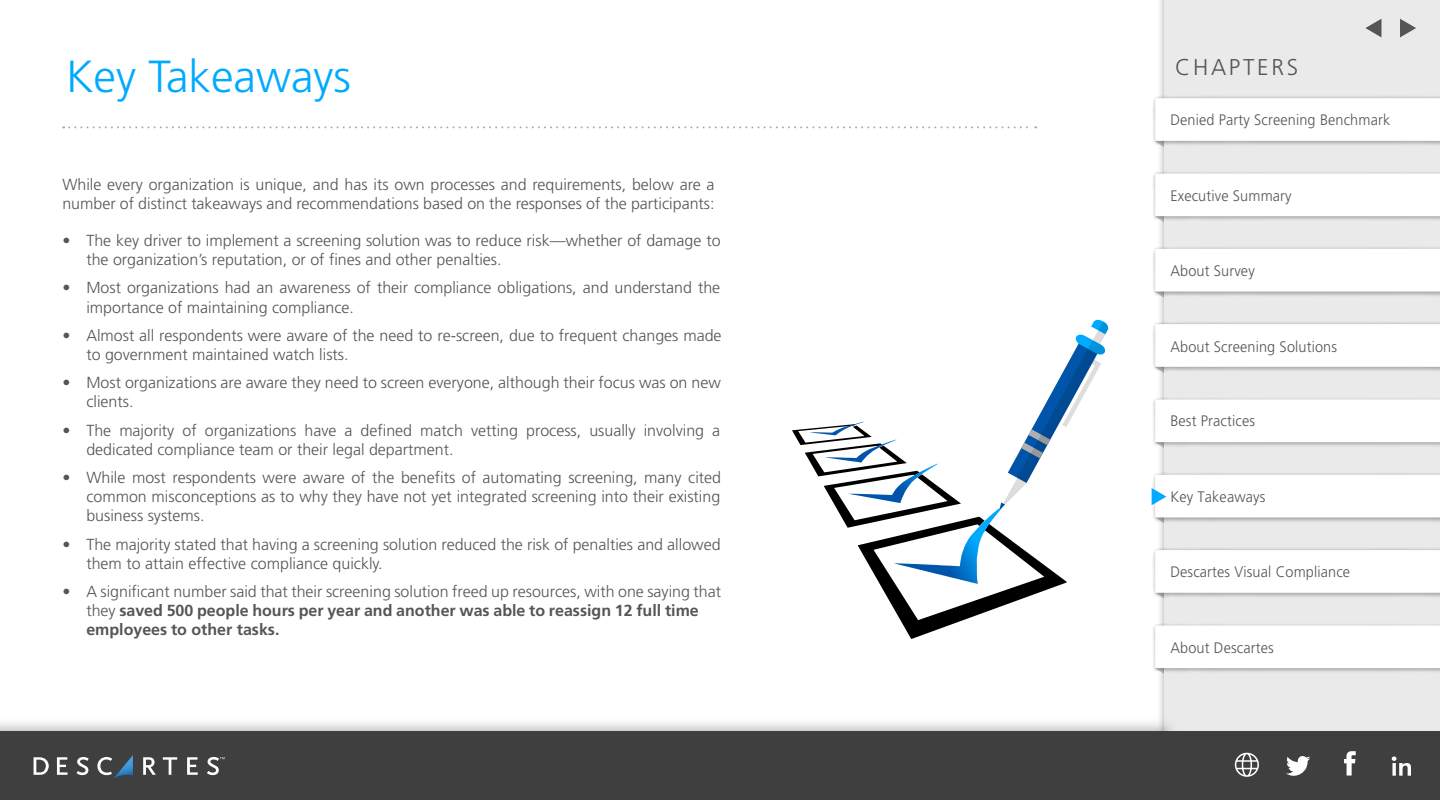
<style>
.page{position:relative;width:1440px;height:800px;background:#fff}
.page>*{position:absolute;margin:0;border:0;box-sizing:border-box;transform-origin:0 0}
.t1{font:300 45px "Frutiger LT Std";color:#0af}
.t2{font:300 22.8px "Frutiger LT Std";letter-spacing:.12em;color:#555}
.t3{font:300 16px/19.2px "Frutiger LT Std";color:#555}
.t4{font:300 15.2px "Frutiger LT Std";letter-spacing:.01em;color:#555;scale:.95 1}
.s1{font-weight:700}
</style>
<div class="page">
<svg style="left:1160px;top:0;width:5px;height:714px"></svg>
<div style="left:1165px;top:0;width:275px;height:800px;background:#eaeaea"></div>
<img style="left:1153px;top:95px;width:287px;height:48px">
<svg style="left:1155px;top:98px;width:285px;height:67px"></svg>
<img style="left:1153px;top:246px;width:287px;height:48px">
<svg style="left:1155px;top:249px;width:285px;height:66px"></svg>
<img style="left:1153px;top:171px;width:287px;height:47px">
<svg style="left:1155px;top:173px;width:285px;height:66px"></svg>
<img style="left:1153px;top:321px;width:287px;height:48px">
<svg style="left:1155px;top:324px;width:285px;height:66px"></svg>
<img style="left:1153px;top:397px;width:287px;height:47px">
<svg style="left:1155px;top:399px;width:285px;height:67px"></svg>
<img style="left:1153px;top:546px;width:287px;height:49px">
<svg style="left:1155px;top:550px;width:285px;height:66px"></svg>
<img style="left:1153px;top:623px;width:287px;height:47px">
<svg style="left:1155px;top:625px;width:285px;height:67px"></svg>
<svg style="left:1400px;top:19px;width:16px;height:18px"></svg>
<svg style="left:1365px;top:19px;width:16px;height:18px"></svg>
<svg style="left:0;top:714px;width:1172px;height:17px"></svg>
<div style="left:0;top:731px;width:1440px;height:69px;background:#3f3f3f"></div>
<svg style="left:1392px;top:756px;width:19px;height:20px"></svg>
<svg style="left:1344px;top:751px;width:12px;height:25px"></svg>
<svg style="left:1286px;top:756px;width:24px;height:20px"></svg>
<svg style="left:1235px;top:753px;width:24px;height:24px"></svg>
<svg style="left:34px;top:757px;width:15px;height:18px"></svg>
<svg style="left:57px;top:757px;width:11px;height:18px"></svg>
<svg style="left:77px;top:757px;width:12px;height:18px"></svg>
<svg style="left:143px;top:757px;width:13px;height:18px"></svg>
<svg style="left:163px;top:757px;width:14px;height:18px"></svg>
<svg style="left:187px;top:757px;width:11px;height:18px"></svg>
<svg style="left:207px;top:757px;width:18px;height:18px"></svg>
<svg style="left:97px;top:755px;width:36px;height:24px"></svg>
<svg style="left:1152px;top:475px;width:288px;height:66px"></svg>
<svg style="left:63px;top:126px;width:973px;height:2px"></svg>
<svg style="left:792px;top:320px;width:317px;height:319px"></svg>
<h1 class="t1" style="left:66px;top:51px;width:286px">Key Takeaways</h1>
<p class="t3" style="left:62px;top:175px;width:654px">While every organization is unique, and has its own processes and requirements, below are a number of distinct takeaways and recommendations based on the responses of the participants:</p>
<p class="t3" style="left:86px;top:231px;width:636px;text-indent:-24px">• The key driver to implement a screening solution was to reduce risk—whether of damage to the organization’s reputation, or of fines and other penalties.</p>
<p class="t3" style="left:86px;top:279px;width:635px;text-indent:-24px">• Most organizations had an awareness of their compliance obligations, and understand the importance of maintaining compliance.</p>
<p class="t3" style="left:86px;top:326px;width:637px;text-indent:-24px">• Almost all respondents were aware of the need to re-screen, due to frequent changes made to government maintained watch lists.</p>
<p class="t3" style="left:86px;top:373px;width:636px;text-indent:-24px">• Most organizations are aware they need to screen everyone, although their focus was on new clients.</p>
<p class="t3" style="left:86px;top:421px;width:635px;text-indent:-24px">• The majority of organizations have a defined match vetting process, usually involving a dedicated compliance team or their legal department.</p>
<p class="t3" style="left:86px;top:468px;width:636px;text-align:justify;text-indent:-24px">• While most respondents were aware of the benefits of automating screening, many cited common misconceptions as to why they have not yet integrated screening into their existing business systems.</p>
<p class="t3" style="left:86px;top:535px;width:636px;text-indent:-24px">• The majority stated that having a screening solution reduced the risk of penalties and allowed them to attain effective compliance quickly.</p>
<p class="t3" style="left:86px;top:582px;width:636px;text-indent:-24px">• A significant number said that their screening solution freed up resources, with one saying that they <span class="s1">saved 500 people hours per year and another was able to reassign 12 full time employees to other tasks.</span></p>
<h2 class="t2" style="left:1175px;top:54px;width:125px">CHAPTERS</h2>
<p class="t4" style="left:1170px;top:111px;width:233px">Denied Party Screening Benchmark</p>
<p class="t4" style="left:1170px;top:187px;width:129px">Executive Summary</p>
<p class="t4" style="left:1170px;top:262px;width:90px">About Survey</p>
<p class="t4" style="left:1170px;top:338px;width:177px">About Screening Solutions</p>
<p class="t4" style="left:1170px;top:412px;width:91px">Best Practices</p>
<p class="t4" style="left:1170px;top:488px;width:101px">Key Takeaways</p>
<p class="t4" style="left:1170px;top:563px;width:191px">Descartes Visual Compliance</p>
<p class="t4" style="left:1170px;top:639px;width:110px">About Descartes</p>
</div>
